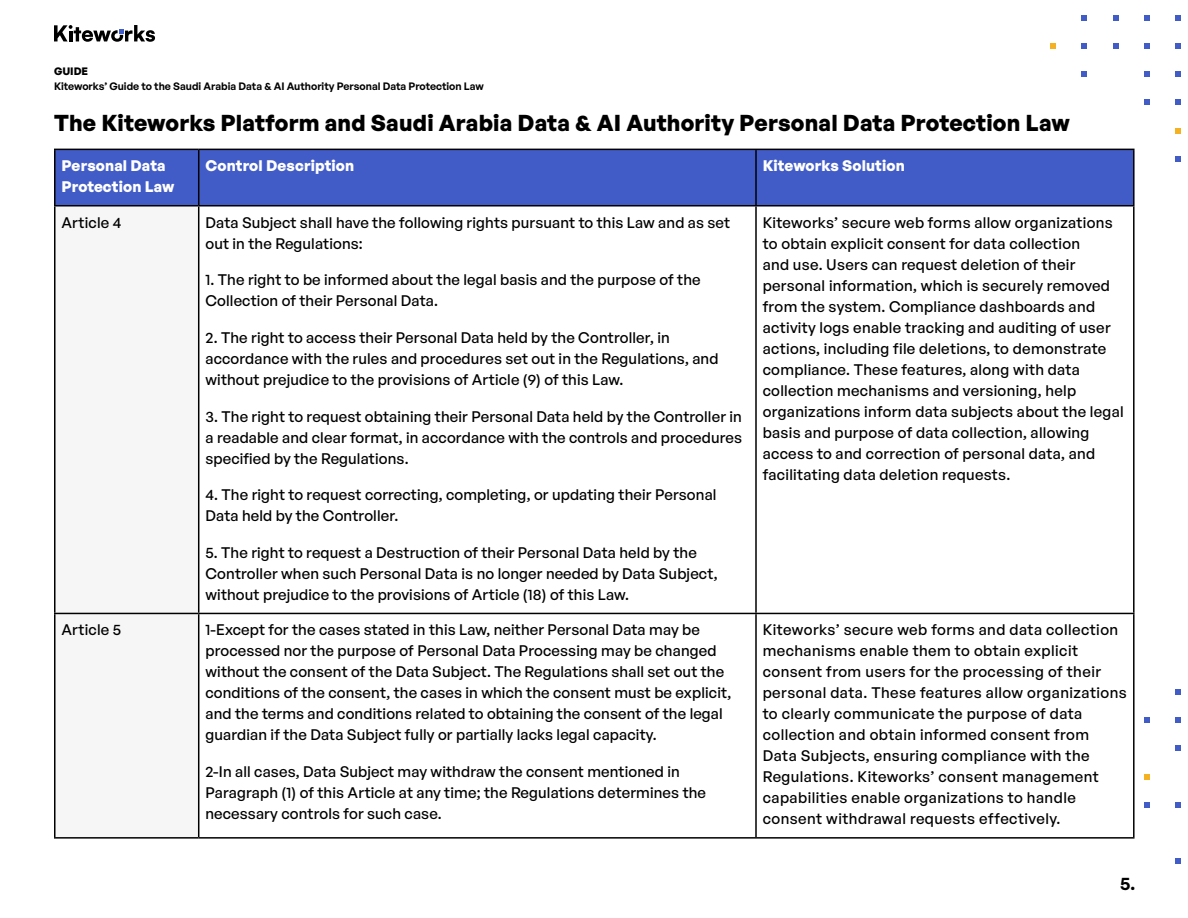
<style>
.page{position:relative;width:1188px;height:918px;background:#fff}
.page>*{position:absolute;margin:0;border:0;box-sizing:border-box;transform-origin:0 0}
.t1{font:700 22.5px "General Sans";letter-spacing:.01em;color:#000}
.t2{font:600 18px "General Sans";color:#000}
.t3{font:500 15px/21px "General Sans";letter-spacing:.01em;color:#000}
.t4{font:500 15px/21px "General Sans";letter-spacing:.03em;color:#000}
.t5{font:700 15px/21px "General Sans";letter-spacing:.01em;color:#fff}
.t6{font:600 10.5px "General Sans";color:#000}
.t7{font:700 10.5px "General Sans";color:#000}
</style>
<div class="page">
<svg style="left:1175px;top:689px;width:5px;height:5px"></svg>
<svg style="left:1144px;top:717px;width:5px;height:5px"></svg>
<svg style="left:1175px;top:717px;width:5px;height:5px"></svg>
<svg style="left:1175px;top:746px;width:5px;height:5px"></svg>
<svg style="left:1144px;top:774px;width:5px;height:5px"></svg>
<svg style="left:1144px;top:802px;width:5px;height:5px"></svg>
<svg style="left:1175px;top:802px;width:5px;height:5px"></svg>
<svg style="left:1175px;top:859px;width:5px;height:5px"></svg>
<svg style="left:54px;top:25px;width:101px;height:17px"></svg>
<svg style="left:1175px;top:157px;width:5px;height:5px"></svg>
<svg style="left:1175px;top:128px;width:5px;height:5px"></svg>
<svg style="left:1144px;top:100px;width:5px;height:5px"></svg>
<svg style="left:1175px;top:100px;width:5px;height:5px"></svg>
<svg style="left:1144px;top:72px;width:5px;height:5px"></svg>
<svg style="left:1175px;top:72px;width:5px;height:5px"></svg>
<svg style="left:1082px;top:72px;width:5px;height:5px"></svg>
<svg style="left:1175px;top:43px;width:5px;height:5px"></svg>
<svg style="left:1144px;top:43px;width:5px;height:5px"></svg>
<svg style="left:1113px;top:43px;width:5px;height:5px"></svg>
<svg style="left:1082px;top:43px;width:5px;height:5px"></svg>
<svg style="left:1051px;top:43px;width:5px;height:5px"></svg>
<svg style="left:1144px;top:15px;width:5px;height:5px"></svg>
<svg style="left:1175px;top:15px;width:5px;height:5px"></svg>
<svg style="left:1113px;top:15px;width:5px;height:5px"></svg>
<svg style="left:1082px;top:15px;width:5px;height:5px"></svg>
<div style="left:56px;top:150px;width:1077px;height:55px;background:#425cc7"></div>
<div style="left:56px;top:207px;width:142px;height:630px;background:#f6f6f6"></div>
<hr style="left:54px;top:149px;width:145px;height:1px;background:#000">
<hr style="left:54px;top:150px;width:2px;height:55px;background:#000">
<hr style="left:199px;top:149px;width:557px;height:1px;background:#000">
<hr style="left:198px;top:150px;width:1px;height:55px;background:#000">
<hr style="left:756px;top:149px;width:379px;height:1px;background:#000">
<hr style="left:755px;top:150px;width:2px;height:55px;background:#000">
<hr style="left:1133px;top:150px;width:2px;height:55px;background:#000">
<hr style="left:54px;top:205px;width:145px;height:2px;background:#000">
<hr style="left:54px;top:207px;width:2px;height:406px;background:#000">
<hr style="left:199px;top:205px;width:557px;height:2px;background:#000">
<hr style="left:198px;top:207px;width:1px;height:406px;background:#000">
<hr style="left:756px;top:205px;width:379px;height:2px;background:#000">
<hr style="left:755px;top:207px;width:2px;height:406px;background:#000">
<hr style="left:1133px;top:207px;width:2px;height:406px;background:#000">
<hr style="left:54px;top:613px;width:145px;height:1px;background:#000">
<hr style="left:54px;top:614px;width:2px;height:223px;background:#000">
<hr style="left:199px;top:613px;width:557px;height:1px;background:#000">
<hr style="left:198px;top:614px;width:1px;height:223px;background:#000">
<hr style="left:756px;top:613px;width:379px;height:1px;background:#000">
<hr style="left:755px;top:614px;width:2px;height:223px;background:#000">
<hr style="left:1133px;top:614px;width:2px;height:223px;background:#000">
<hr style="left:54px;top:837px;width:145px;height:2px;background:#000">
<hr style="left:199px;top:837px;width:557px;height:2px;background:#000">
<hr style="left:756px;top:837px;width:379px;height:2px;background:#000">
<p class="t7" style="left:54px;top:64px;width:36px">GUIDE</p>
<p class="t6" style="left:54px;top:79px;width:431px">Kiteworks’ Guide to the Saudi Arabia Data &amp; AI Authority Personal Data Protection Law</p>
<h1 class="t1" style="left:54px;top:108px;width:1017px">The Kiteworks Platform and Saudi Arabia Data &amp; AI Authority Personal Data Protection Law</h1>
<p class="t5" style="left:62px;top:155px;width:114px">Personal Data<br>Protection Law</p>
<p class="t5" style="left:205px;top:155px;width:150px">Control Description</p>
<p class="t5" style="left:763px;top:155px;width:144px">Kiteworks Solution</p>
<p class="t3" style="left:62px;top:211px;width:61px">Article 4</p>
<p class="t3" style="left:205px;top:211px;width:526px">Data Subject shall have the following rights pursuant to this Law and as set out in the Regulations:</p>
<p class="t3" style="left:205px;top:269px;width:497px">1. The right to be informed about the legal basis and the purpose of the<br>Collection of their Personal Data.</p>
<p class="t3" style="left:205px;top:327px;width:515px">2. The right to access their Personal Data held by the Controller, in accordance with the rules and procedures set out in the Regulations, and without prejudice to the provisions of Article (9) of this Law.</p>
<p class="t3" style="left:205px;top:405px;width:538px;text-align:justify">3. The right to request obtaining their Personal Data held by the Controller in a readable and clear format, in accordance with the controls and procedures specified by the Regulations.</p>
<p class="t3" style="left:205px;top:484px;width:513px">4. The right to request correcting, completing, or updating their Personal<br>Data held by the Controller.</p>
<p class="t3" style="left:205px;top:542px;width:514px">5. The right to request a Destruction of their Personal Data held by the<br>Controller when such Personal Data is no longer needed by Data Subject, without prejudice to the provisions of Article (18) of this Law.</p>
<p class="t3" style="left:763px;top:211px;width:362px">Kiteworks’ secure web forms allow organizations to obtain explicit consent for data collection<br>and use. Users can request deletion of their personal information, which is securely removed from the system. Compliance dashboards and activity logs enable tracking and auditing of user actions, including file deletions, to demonstrate compliance. These features, along with data collection mechanisms and versioning, help organizations inform data subjects about the legal basis and purpose of data collection, allowing access to and correction of personal data, and facilitating data deletion requests.</p>
<p class="t3" style="left:62px;top:619px;width:61px">Article 5</p>
<p class="t3" style="left:205px;top:619px;width:527px">1-Except for the cases stated in this Law, neither Personal Data may be processed nor the purpose of Personal Data Processing may be changed without the consent of the Data Subject. The Regulations shall set out the conditions of the consent, the cases in which the consent must be explicit, and the terms and conditions related to obtaining the consent of the legal guardian if the Data Subject fully or partially lacks legal capacity.</p>
<p class="t3" style="left:205px;top:761px;width:502px">2-In all cases, Data Subject may withdraw the consent mentioned in<br>Paragraph (1) of this Article at any time; the Regulations determines the necessary controls for such case.</p>
<p class="t4" style="left:763px;top:619px;width:366px">Kiteworks’ secure web forms and data collection mechanisms enable them to obtain explicit consent from users for the processing of their personal data. These features allow organizations to clearly communicate the purpose of data collection and obtain informed consent from Data Subjects, ensuring compliance with the Regulations. Kiteworks’ consent management capabilities enable organizations to handle consent withdrawal requests effectively.</p>
<p class="t2" style="left:1120px;top:872px;width:17px">5.</p>
</div>
